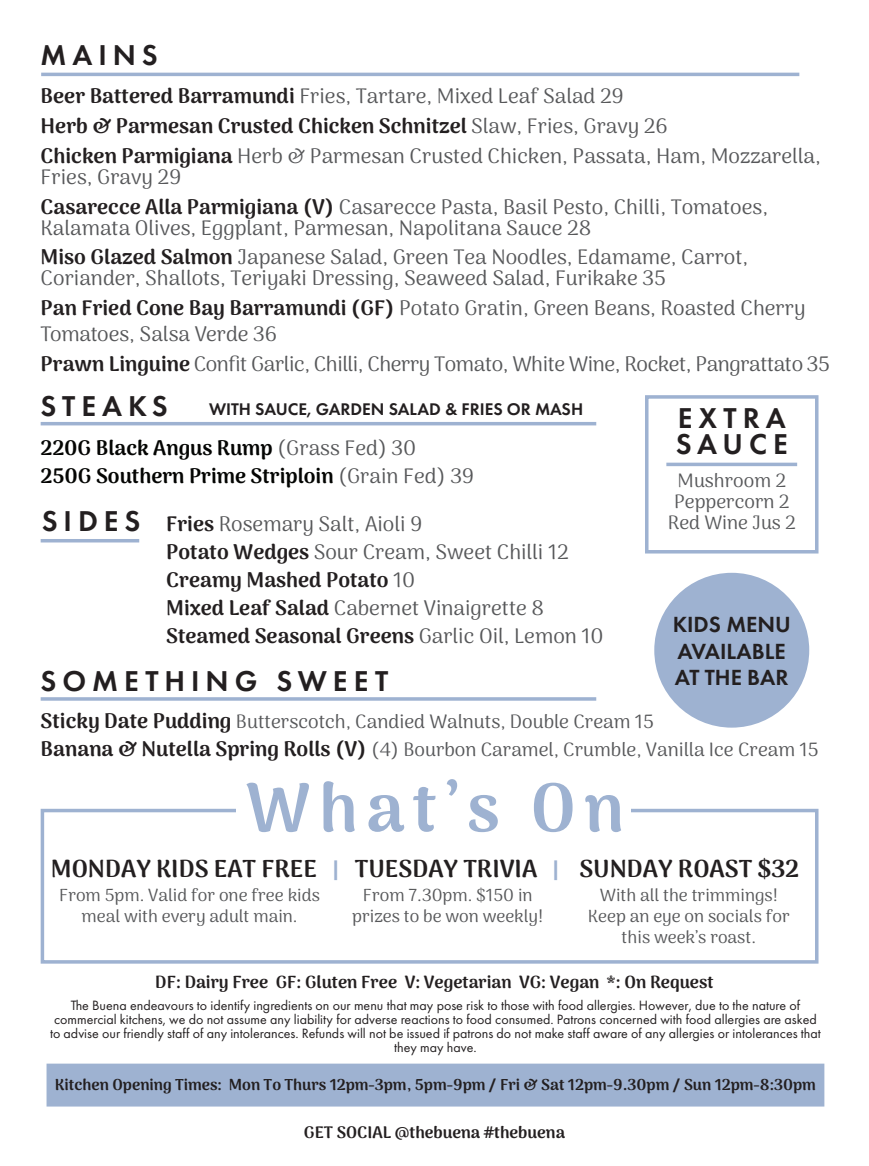
<style>
.page{position:relative;width:869px;height:1166px;background:#fff}
.page>*{position:absolute;margin:0;border:0;box-sizing:border-box;transform-origin:0 0}
.t1{font:900 68.25px "Arima Koshi";letter-spacing:.12em;color:#9eb2d1}
.t2{font:600 29.75px/26.2px "Futura PT";letter-spacing:.2em;color:#231f20}
.t3{font:900 24.5px "Arima Koshi";color:#231f20}
.t4{font:600 22.75px "Futura PT";color:#231f20}
.t5{font:21px/21px "Arima Koshi";color:#57585a}
.t6{font:21px/29.8px "Arima Koshi";letter-spacing:-.02em;color:#57585a}
.t7{font:900 21px/28px "Arima Koshi";color:#040503}
.t8{font:900 21px "Arima Koshi";color:#231f20}
.t9{font:19.25px "Arima Koshi";color:#57585a}
.t10{font:19.25px "Arima Koshi";color:#58595b}
.t11{font:17.5px/21px "Arima Koshi";color:#57585a;text-align:center}
.t12{font:900 17.5px "Arima Koshi";color:#231f20}
.t13{font:600 17.5px "Futura PT";color:#231f20}
.t14{font:900 16.62px "Arima Koshi";color:#231f20}
.t15{font:900 15.75px "Arima Koshi";color:#231f20}
.t16{font:14px/14px "Futura PT";color:#231f20;text-align:center}
.s1{font-weight:900;color:#231f20}
.s2{font-weight:400;color:#57585a}
.s3{font-weight:900;font-size:21px;color:#231f20}
.s4{font-size:22.75px;color:#9eb2d1}
</style>
<div class="page">
<div style="left:46px;top:1063px;width:778px;height:43px;background:#9eb2d1;border:2px solid #9eb2d1"></div>
<div style="left:41px;top:809px;width:777px;height:154px;border:4px solid #9eb2d1"></div>
<div style="left:236px;top:803px;width:394px;height:55px;background:#fff"></div>
<hr style="left:41px;top:73px;width:758px;height:3px;background:#9eb2d1">
<hr style="left:41px;top:422px;width:555px;height:3px;background:#9eb2d1">
<svg style="left:41px;top:697px;width:555px;height:4px;background:#a9bbd6"></svg>
<div style="left:655px;top:574px;width:152px;height:152px;background:#9eb2d1;border-radius:50%"></div>
<hr style="left:666px;top:463px;width:130px;height:3px;background:#9eb2d1">
<hr style="left:41px;top:539px;width:98px;height:3px;background:#9eb2d1">
<div style="left:644px;top:395px;width:174px;height:158px;border:4px solid #9eb2d1"></div>
<p class="t2" style="left:41px;top:41px;width:119px">MAINS</p>
<p class="t5" style="left:41px;top:86px;width:584px"><span class="s1">Beer Battered Barramundi</span> Fries, Tartare, Mixed Leaf Salad 29</p>
<p class="t5" style="left:41px;top:111px;width:781px;line-height:29.8px"><span class="s1">Herb &amp; Parmesan Crusted Chicken Schnitzel</span> Slaw, Fries, Gravy 26<br><span class="s1">Chicken Parmigiana</span> Herb &amp; Parmesan Crusted Chicken, Passata, Ham, Mozzarella,</p>
<p class="t5" style="left:41px;top:166px;width:142px">Fries, Gravy 29</p>
<p class="t5" style="left:41px;top:196px;width:728px"><span class="s1">Casarecce Alla Parmigiana (V)</span> Casarecce Pasta, Basil Pesto, Chilli, Tomatoes,<br>Kalamata Olives, Eggplant, Parmesan, Napolitana Sauce 28</p>
<p class="t5" style="left:41px;top:247px;width:708px"><span class="s1">Miso Glazed Salmon</span> Japanese Salad, Green Tea Noodles, Edamame, Carrot,<br>Coriander, Shallots, Teriyaki Dressing, Seaweed Salad, Furikake 35</p>
<p class="t5" style="left:41px;top:297px;width:766px"><span class="s1">Pan Fried Cone Bay Barramundi (GF)</span> Potato Gratin, Green Beans, Roasted Cherry</p>
<p class="t6" style="left:41px;top:319px;width:790px">Tomatoes, Salsa Verde 36<br><span class="s1">Prawn Linguine</span> Confit Garlic, Chilli, Cherry Tomato, White Wine, Rocket, Pangrattato 35</p>
<p class="t2" style="left:41px;top:393px;width:129px">STEAKS</p>
<p class="t7" style="left:41px;top:434px;width:435px">220G Black Angus Rump <span class="s2">(Grass Fed) 30<br></span>250G Southern Prime Striploin <span class="s2">(Grain Fed) 39</span></p>
<p class="t5" style="left:166px;top:513px;width:257px"><span class="s1">Fries</span> Rosemary Salt, Aioli 9</p>
<p class="t5" style="left:166px;top:541px;width:403px"><span class="s1">Potato Wedges</span> Sour Cream, Sweet Chilli 12</p>
<p class="t8" style="left:166px;top:568px;width:250px">Creamy Mashed Potato <span class="s2">10</span></p>
<p class="t5" style="left:166px;top:597px;width:379px"><span class="s1">Mixed Leaf Salad</span> Cabernet Vinaigrette 8</p>
<p class="t8" style="left:166px;top:624px;width:438px">Steamed Seasonal Greens <span class="s2">Garlic Oil, Lemon 10</span></p>
<p class="t13" style="left:209px;top:398px;width:375px">WITH SAUCE, GARDEN SALAD &amp; FRIES OR MASH</p>
<p class="t2" style="left:675px;top:405px;width:113px">EXTRA<br>SAUCE</p>
<p class="t10" style="left:677px;top:469px;width:110px">Mushroom 2</p>
<p class="t10" style="left:673px;top:490px;width:117px">Peppercorn 2</p>
<p class="t10" style="left:667px;top:511px;width:129px">Red Wine Jus 2</p>
<p class="t2" style="left:42px;top:508px;width:100px">SIDES</p>
<p class="t4" style="left:672px;top:610px;width:119px">KIDS MENU</p>
<p class="t4" style="left:677px;top:637px;width:110px">AVAILABLE</p>
<p class="t4" style="left:674px;top:663px;width:115px">AT THE BAR</p>
<p class="t2" style="left:41px;top:668px;width:349px">SOMETHING SWEET</p>
<p class="t9" style="left:41px;top:710px;width:614px"><span class="s3">Sticky Date Pudding</span> Butterscotch, Candied Walnuts, Double Cream 15</p>
<p class="t9" style="left:41px;top:738px;width:779px"><span class="s3">Banana &amp; Nutella Spring Rolls (V)</span> (4) Bourbon Caramel, Crumble, Vanilla Ice Cream 15</p>
<p class="t1" style="left:245px;top:768px;width:380px">What’s On</p>
<p class="t3" style="left:51px;top:854px;width:749px">MONDAY KIDS EAT FREE <span class="s4">|</span> TUESDAY TRIVIA <span class="s4">|</span> SUNDAY ROAST $32</p>
<p class="t11" style="left:59px;top:885px;width:262px">From 5pm. Valid for one free kids meal with every adult main.</p>
<p class="t11" style="left:352px;top:885px;width:192px">From 7.30pm. $150 in prizes to be won weekly!</p>
<p class="t11" style="left:599px;top:885px;width:179px">With all the trimmings!</p>
<p class="t11" style="left:587px;top:906px;width:203px">Keep an eye on socials for this week’s roast.</p>
<p class="t12" style="left:155px;top:971px;width:559px">DF: Dairy Free GF: Gluten Free V: Vegetarian VG: Vegan *: On Request</p>
<p class="t16" style="left:50px;top:998px;width:772px">The Buena endeavours to identify ingredients on our menu that may pose risk to those with food allergies. However, due to the nature of commercial kitchens, we do not assume any liability for adverse reactions to food consumed. Patrons concerned with food allergies are asked to advise our friendly staff of any intolerances. Refunds will not be issued if patrons do not make staff aware of any allergies or intolerances that they may have.</p>
<p class="t15" style="left:55px;top:1075px;width:762px">Kitchen Opening Times: Mon To Thurs 12pm-3pm, 5pm-9pm / Fri &amp; Sat 12pm-9.30pm / Sun 12pm-8:30pm</p>
<p class="t14" style="left:304px;top:1122px;width:262px">GET SOCIAL @thebuena #thebuena</p>
</div>
